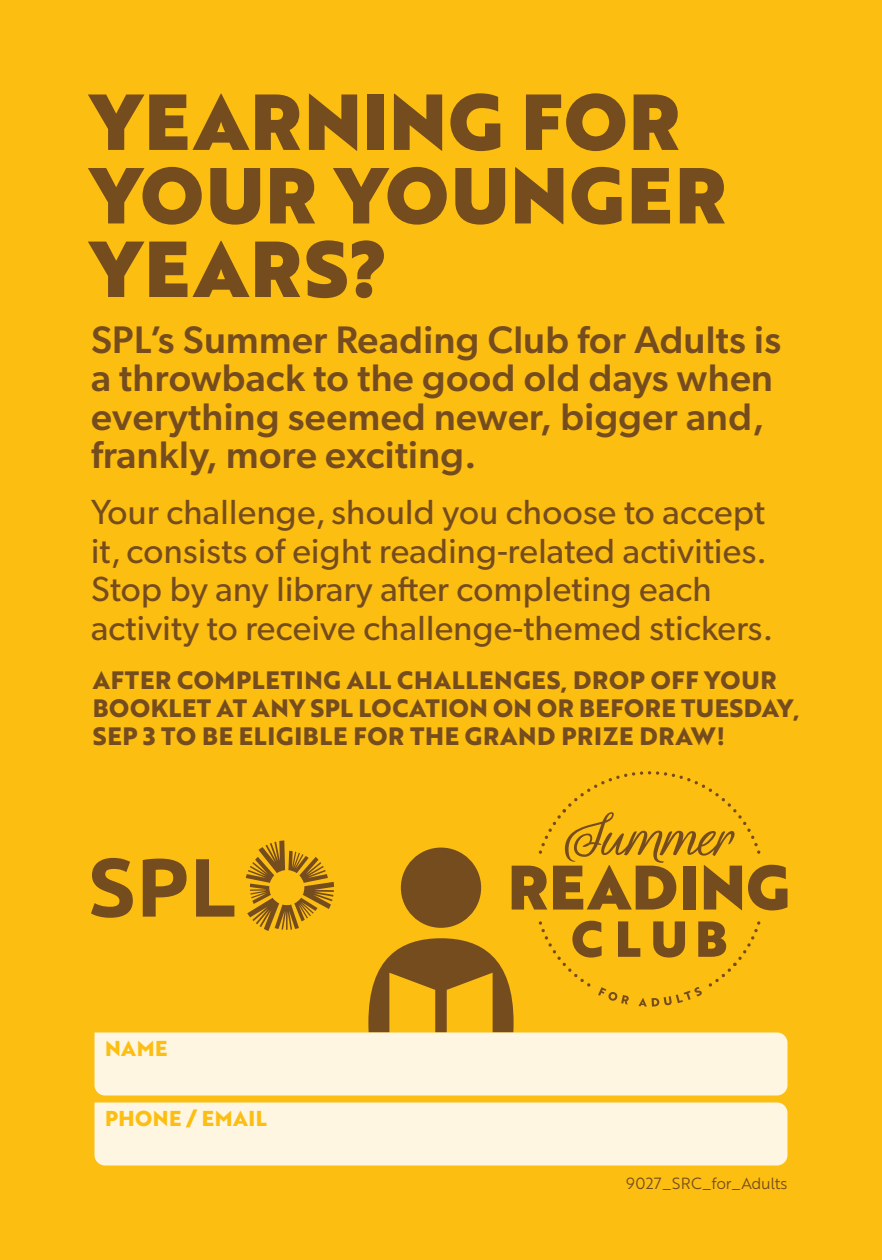
<style>
.page{position:relative;width:882px;height:1260px;background:#fdbe12}
.page>*{position:absolute;margin:0;border:0;box-sizing:border-box;transform-origin:0 0}
.t1{font:77px/73.5px "Brother 1816 Black";letter-spacing:.02em;color:#754c1e}
.t2{font:500 38.5px/38.5px "Gibson";letter-spacing:.01em;color:#754c1e}
.t3{font:35px/38.5px "Gibson";letter-spacing:.01em;color:#754c1e}
.t4{font:700 24.5px/28px "Brother 1816 Extra";letter-spacing:.03em;color:#754c1e}
.t5{font:700 21px "Brother 1816 Extra";letter-spacing:.025em;color:#fdbe12}
.t6{font:15.75px "Brother 1816 Book";letter-spacing:-.015em;color:#754c1e}
</style>
<div class="page">
<div style="left:94px;top:1102px;width:651px;height:64px;background:#fef6e1"></div>
<div style="left:745px;top:1102px;width:43px;height:64px;background:#fef6e1"></div>
<svg style="left:91px;top:771px;width:697px;height:325px"></svg>
<h1 class="t1" style="left:91px;top:83px;width:637px">YEARNING FOR<br>YOUR YOUNGER<br>YEARS?</h1>
<p class="t2" style="left:91px;top:320px;width:692px">SPL’s Summer Reading Club for Adults is a throwback to the good old days when everything seemed newer, bigger and, frankly, more exciting.</p>
<p class="t3" style="left:91px;top:493px;width:684px">Your challenge, should you choose to accept it, consists of eight reading-related activities.<br>Stop by any library after completing each activity to receive challenge-themed stickers.</p>
<p class="t4" style="left:93px;top:665px;width:708px">AFTER COMPLETING ALL CHALLENGES, DROP OFF YOUR<br>BOOKLET AT ANY SPL LOCATION ON OR BEFORE TUESDAY,<br>SEP 3 TO BE ELIGIBLE FOR THE GRAND PRIZE DRAW!</p>
<p class="t5" style="left:105px;top:1033px;width:64px">NAME</p>
<p class="t5" style="left:105px;top:1103px;width:163px">PHONE / EMAIL</p>
<p class="t6" style="left:626px;top:1171px;width:163px">9027_SRC_for_Adults</p>
</div>
